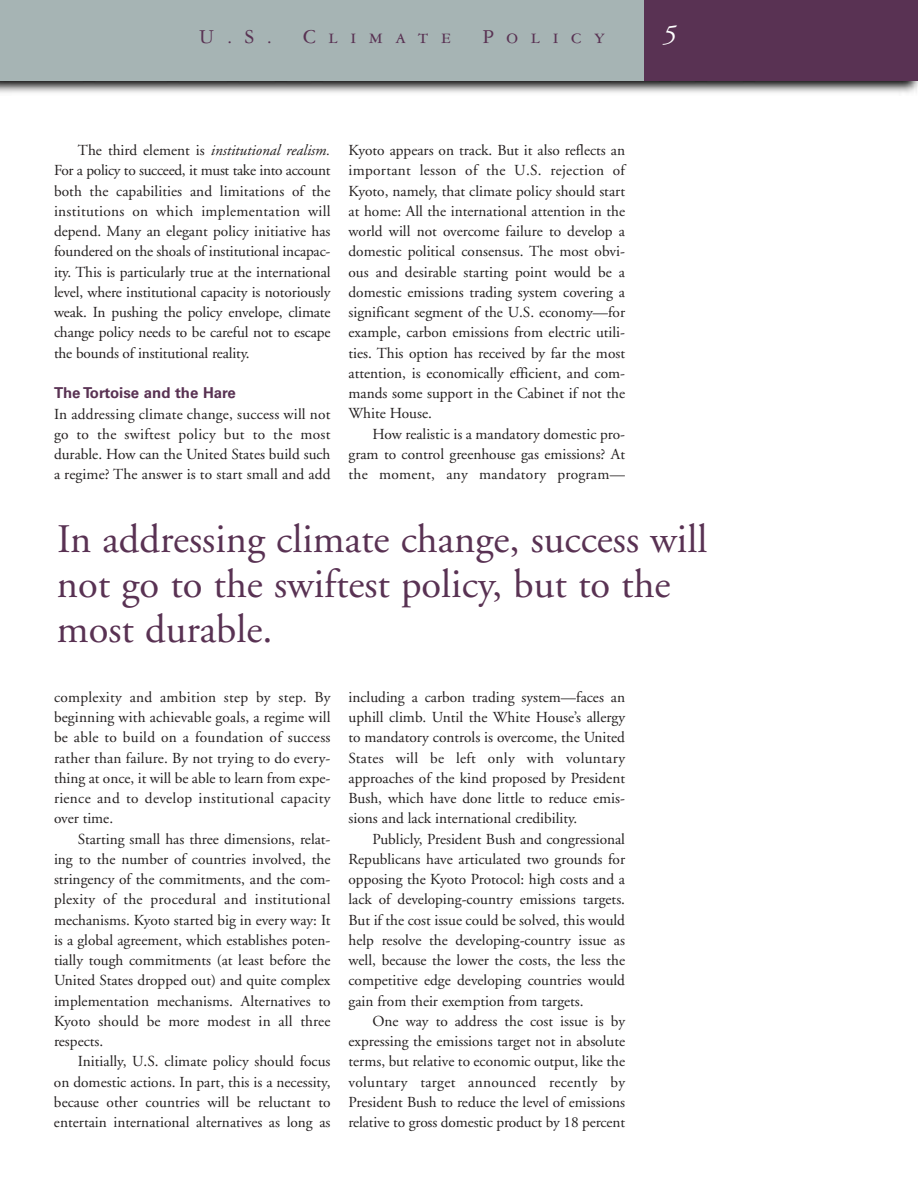
<style>
.page{position:relative;width:918px;height:1188px;background:#fff}
.page>*{position:absolute;margin:0;border:0;box-sizing:border-box;transform-origin:0 0}
.t1{font:40.5px/45px "Adobe Garamond";color:#593253}
.t2{font:italic 27px "Adobe Garamond";color:#fff}
.t3{font:21px "Garamond Three SC";letter-spacing:.6em;color:#593253}
.t4{font:15.3px/20.2px "Adobe Garamond";color:#231f1f;text-align:justify}
.t5{font:700 15px "Univers";color:#593253}
.s1{font-style:italic}
</style>
<div class="page">
<img style="left:0;top:81px;width:918px;height:12px">
<div style="left:625px;top:0;width:293px;height:81px;background:#593253"></div>
<div style="left:0;top:0;width:643px;height:81px;background:#a6b4b4"></div>
<h3 class="t3" style="left:199px;top:29px;width:74px">U.S.</h3>
<h3 class="t3" style="left:303px;top:29px;width:150px">Climate</h3>
<h3 class="t3" style="left:482px;top:29px;width:124px">Policy</h3>
<h2 class="t2" style="left:663px;top:23px;width:15px">5</h2>
<p class="t4" style="left:54px;top:142px;width:278px;text-indent:24px">The third element is <span class="s1">institutional realism.<br></span>For a policy to succeed, it must take into account both the capabilities and limitations of the institutions on which implementation will depend. Many an elegant policy initiative has foundered on the shoals of institutional incapac&shy;ity. This is particularly true at the international level, where institutional capacity is notoriously weak. In pushing the policy envelope, climate change policy needs to be careful not to escape the bounds of institutional reality.</p>
<p class="t5" style="left:54px;top:387px;width:183px">The Tortoise and the Hare</p>
<p class="t4" style="left:54px;top:405px;width:278px">In addressing climate change, success will not go to the swiftest policy but to the most durable. How can the United States build such a regime? The answer is to start small and add</p>
<p class="t4" style="left:349px;top:142px;width:278px">Kyoto appears on track. But it also reflects an important lesson of the U.S. rejection of Kyoto, namely, that climate policy should start at home: All the international attention in the world will not overcome failure to develop a domestic political consensus. The most obvi&shy;ous and desirable starting point would be a domestic emissions trading system covering a significant segment of the U.S. economy—for example, carbon emissions from electric utili&shy;ties. This option has received by far the most attention, is economically efficient, and com&shy;mands some support in the Cabinet if not the White House.</p>
<p class="t4" style="left:349px;top:425px;width:278px;text-indent:24px">How realistic is a mandatory domestic pro&shy;gram to control greenhouse gas emissions? At the moment, any mandatory program—</p>
<h1 class="t1" style="left:57px;top:520px;width:652px">In addressing climate change, success will not go to the swiftest policy, but to the most durable.</h1>
<p class="t4" style="left:54px;top:688px;width:278px">complexity and ambition step by step. By beginning with achievable goals, a regime will be able to build on a foundation of success rather than failure. By not trying to do every&shy;thing at once, it will be able to learn from expe&shy;rience and to develop institutional capacity over time.</p>
<p class="t4" style="left:54px;top:830px;width:278px;text-indent:24px">Starting small has three dimensions, relat&shy;ing to the number of countries involved, the stringency of the commitments, and the com&shy;plexity of the procedural and institutional mechanisms. Kyoto started big in every way: It is a global agreement, which establishes poten&shy;tially tough commitments (at least before the United States dropped out) and quite complex implementation mechanisms. Alternatives to Kyoto should be more modest in all three respects.</p>
<p class="t4" style="left:54px;top:1053px;width:278px;text-indent:24px">Initially, U.S. climate policy should focus on domestic actions. In part, this is a necessity, because other countries will be reluctant to entertain international alternatives as long as</p>
<p class="t4" style="left:349px;top:688px;width:278px">including a carbon trading system—faces an uphill climb. Until the White House’s allergy to mandatory controls is overcome, the United States will be left only with voluntary approaches of the kind proposed by President Bush, which have done little to reduce emis&shy;sions and lack international credibility.</p>
<p class="t4" style="left:349px;top:830px;width:278px;text-indent:24px">Publicly, President Bush and congressional Republicans have articulated two grounds for opposing the Kyoto Protocol: high costs and a lack of developing-country emissions targets.<br>But if the cost issue could be solved, this would help resolve the developing-country issue as well, because the lower the costs, the less the competitive edge developing countries would gain from their exemption from targets.</p>
<p class="t4" style="left:349px;top:1012px;width:278px;text-indent:24px">One way to address the cost issue is by expressing the emissions target not in absolute terms, but relative to economic output, like the voluntary target announced recently by President Bush to reduce the level of emissions relative to gross domestic product by 18 percent</p>
</div>
